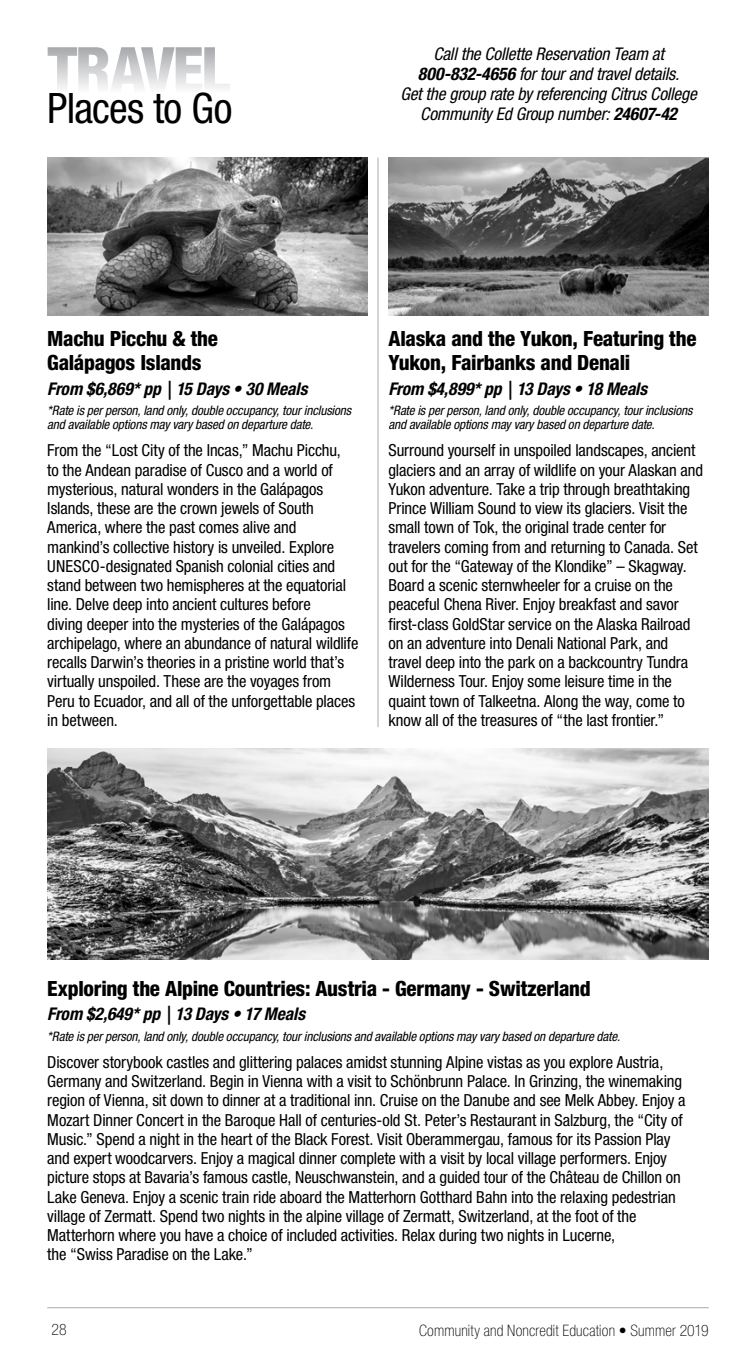
<style>
.page{position:relative;width:756px;height:1355px;background:#fff}
.page>*{position:absolute;margin:0;border:0;box-sizing:border-box;transform-origin:0 0}
.t1{font:800 condensed 63px "Helvetica Neue LT Std";letter-spacing:-.04em;color:#a7a9ac}
.t2{font:condensed 42px "Helvetica Neue LT Std";letter-spacing:-.015em;color:#000}
.t3{font:800 condensed 21px/24.5px "Helvetica Neue LT Std";letter-spacing:-.015em;color:#000}
.t4{font:italic condensed 17.5px/20.1px "Helvetica Neue LT Std";letter-spacing:-.01em;color:#000;text-align:center}
.t5{font:italic 700 condensed 17.5px "Helvetica Neue LT Std";letter-spacing:-.005em;color:#000}
.t6{font:condensed 16.62px/19.2px "Helvetica Neue LT Std";letter-spacing:-.005em;color:#000}
.t7{font:100 condensed 15.75px "Helvetica Neue LT Std";letter-spacing:.01em;color:#000}
.t8{font:italic condensed 13.12px/14px "Helvetica Neue LT Std";letter-spacing:-.005em;color:#000}
.s1{font-weight:700}
</style>
<div class="page">
<hr style="left:47px;top:1307px;width:662px;height:1px;background:#535050">
<hr style="left:378px;top:158px;width:1px;height:569px;background:#535050">
<img style="left:47px;top:158px;width:321px;height:157px">
<img style="left:388px;top:158px;width:321px;height:157px">
<img style="left:47px;top:748px;width:662px;height:212px">
<h1 class="t1" style="left:47px;top:31px;width:184px">TRAVEL</h1>
<h2 class="t2" style="left:47px;top:83px;width:187px">Places to Go</h2>
<p class="t4" style="left:400px;top:44px;width:298px">Call the Collette Reservation Team at <span class="s1">800-832-4656</span> for tour and travel details.<br>Get the group rate by referencing Citrus College Community Ed Group number: <span class="s1">24607-42</span></p>
<p class="t3" style="left:47px;top:326px;width:172px">Machu Picchu &amp; the<br>Galápagos Islands</p>
<p class="t5" style="left:47px;top:378px;width:262px">From $6,869* pp | 15 Days • 30 Meals</p>
<p class="t8" style="left:47px;top:404px;width:306px">*Rate is per person, land only, double occupancy, tour inclusions and available options may vary based on departure date.</p>
<p class="t6" style="left:47px;top:441px;width:313px">From the “Lost City of the Incas,” Machu Picchu,<br>to the Andean paradise of Cusco and a world of mysterious, natural wonders in the Galápagos Islands, these are the crown jewels of South America, where the past comes alive and mankind’s collective history is unveiled. Explore UNESCO-designated Spanish colonial cities and stand between two hemispheres at the equatorial line. Delve deep into ancient cultures before<br>diving deeper into the mysteries of the Galápagos archipelago, where an abundance of natural wildlife recalls Darwin’s theories in a pristine world that’s virtually unspoiled. These are the voyages from Peru to Ecuador, and all of the unforgettable places in between.</p>
<p class="t3" style="left:388px;top:326px;width:309px">Alaska and the Yukon, Featuring the<br>Yukon, Fairbanks and Denali</p>
<p class="t5" style="left:388px;top:378px;width:260px">From $4,899* pp | 13 Days • 18 Meals</p>
<p class="t8" style="left:388px;top:404px;width:306px">*Rate is per person, land only, double occupancy, tour inclusions and available options may vary based on departure date.</p>
<p class="t6" style="left:388px;top:441px;width:316px">Surround yourself in unspoiled landscapes, ancient glaciers and an array of wildlife on your Alaskan and Yukon adventure. Take a trip through breathtaking Prince William Sound to view its glaciers. Visit the small town of Tok, the original trade center for travelers coming from and returning to Canada. Set out for the “Gateway of the Klondike” – Skagway.<br>Board a scenic sternwheeler for a cruise on the peaceful Chena River. Enjoy breakfast and savor first-class GoldStar service on the Alaska Railroad on an adventure into Denali National Park, and travel deep into the park on a backcountry Tundra Wilderness Tour. Enjoy some leisure time in the quaint town of Talkeetna. Along the way, come to know all of the treasures of “the last frontier.”</p>
<p class="t3" style="left:47px;top:976px;width:545px">Exploring the Alpine Countries: Austria - Germany - Switzerland</p>
<p class="t5" style="left:47px;top:1003px;width:259px">From $2,649* pp | 13 Days • 17 Meals</p>
<p class="t8" style="left:47px;top:1029px;width:574px">*Rate is per person, land only, double occupancy, tour inclusions and available options may vary based on departure date.</p>
<p class="t6" style="left:47px;top:1052px;width:640px">Discover storybook castles and glittering palaces amidst stunning Alpine vistas as you explore Austria, Germany and Switzerland. Begin in Vienna with a visit to Schönbrunn Palace. In Grinzing, the winemaking region of Vienna, sit down to dinner at a traditional inn. Cruise on the Danube and see Melk Abbey. Enjoy a Mozart Dinner Concert in the Baroque Hall of centuries-old St. Peter’s Restaurant in Salzburg, the “City of Music.” Spend a night in the heart of the Black Forest. Visit Oberammergau, famous for its Passion Play and expert woodcarvers. Enjoy a magical dinner complete with a visit by local village performers. Enjoy picture stops at Bavaria’s famous castle, Neuschwanstein, and a guided tour of the Château de Chillon on Lake Geneva. Enjoy a scenic train ride aboard the Matterhorn Gotthard Bahn into the relaxing pedestrian village of Zermatt. Spend two nights in the alpine village of Zermatt, Switzerland, at the foot of the Matterhorn where you have a choice of included activities. Relax during two nights in Lucerne,<br>the “Swiss Paradise on the Lake.”</p>
<p class="t7" style="left:52px;top:1320px;width:17px">28</p>
<p class="t7" style="left:419px;top:1321px;width:291px">Community and Noncredit Education • Summer 2019</p>
</div>
